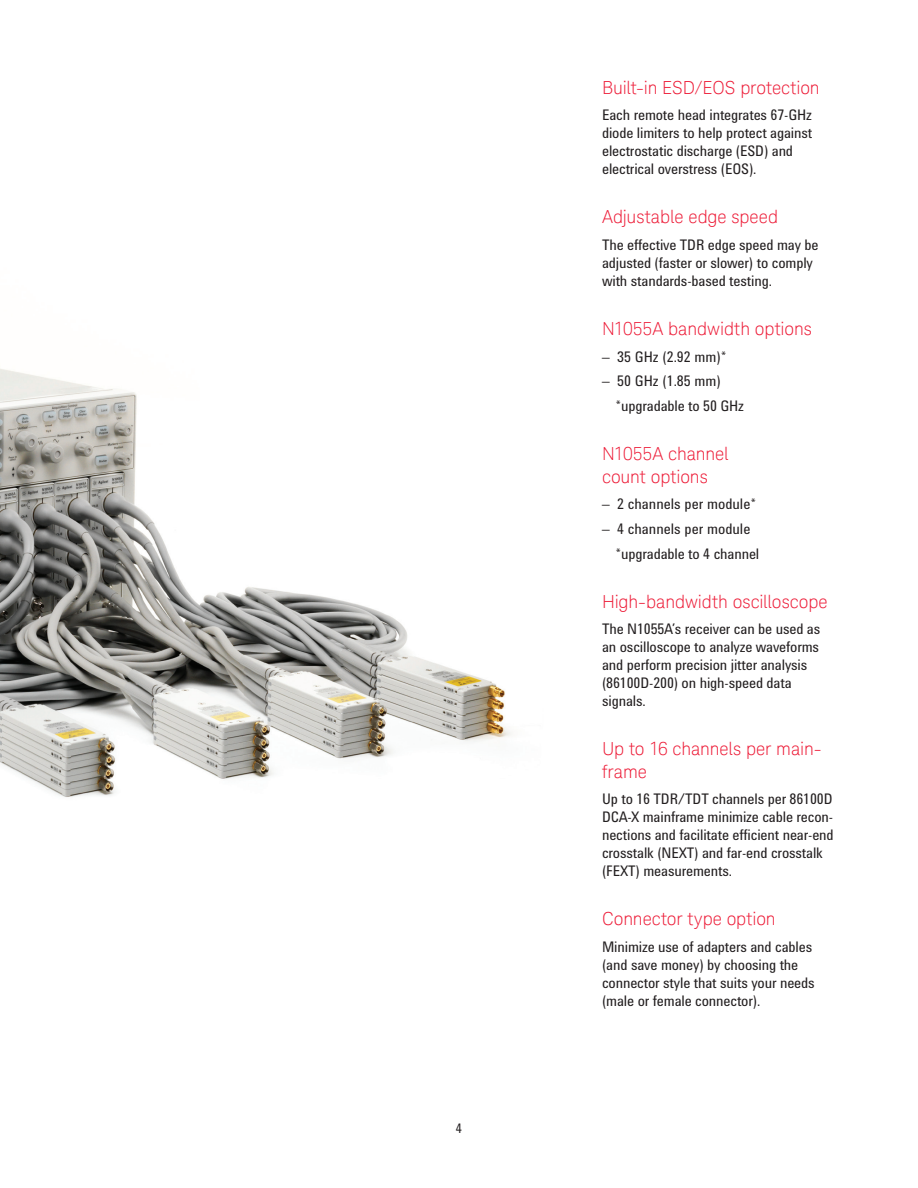
<style>
.page{position:relative;width:918px;height:1188px;background:#fff}
.page>*{position:absolute;margin:0;border:0;box-sizing:border-box;transform-origin:0 0}
.t1{font:300 18px/22.5px "Keysight Sans";letter-spacing:-.005em;color:#ed1a36}
.t2{font:15px/18px "Agilent Condensed CFF";letter-spacing:-.01em;color:#231f20}
.t3{font:13.5px "Agilent Condensed CFF";color:#231f20}
</style>
<div class="page">
<img style="left:0;top:368px;width:511px;height:429px">
<p class="t3" style="left:456px;top:1118px;width:8px">4</p>
<p class="t1" style="left:602px;top:76px;width:219px">Built-in ESD/EOS protection</p>
<p class="t2" style="left:602px;top:106px;width:212px">Each remote head integrates 67-GHz diode limiters to help protect against electrostatic discharge (ESD) and electrical overstress (EOS).</p>
<p class="t1" style="left:602px;top:206px;width:178px">Adjustable edge speed</p>
<p class="t2" style="left:602px;top:235px;width:218px">The effective TDR edge speed may be adjusted (faster or slower) to comply with standards-based testing.</p>
<p class="t1" style="left:602px;top:317px;width:211px">N1055A bandwidth options</p>
<p class="t2" style="left:602px;top:347px;width:126px">– 35 GHz (2.92 mm)*</p>
<p class="t2" style="left:616px;top:368px;width:130px;line-height:24.8px;text-indent:-13px">– 50 GHz (1.85 mm) *upgradable to 50 GHz</p>
<p class="t1" style="left:602px;top:442px;width:128px">N1055A channel count options</p>
<p class="t2" style="left:602px;top:494px;width:156px">– 2 channels per module*</p>
<p class="t2" style="left:616px;top:516px;width:145px;line-height:24.8px;text-indent:-13px">– 4 channels per module *upgradable to 4 channel</p>
<p class="t1" style="left:602px;top:590px;width:227px">High-bandwidth oscilloscope</p>
<p class="t2" style="left:602px;top:619px;width:220px">The N1055A’s receiver can be used as an oscilloscope to analyze waveforms and perform precision jitter analysis (86100D-200) on high-speed data signals.</p>
<p class="t1" style="left:602px;top:737px;width:221px">Up to 16 channels per main&shy;frame</p>
<p class="t2" style="left:602px;top:789px;width:233px">Up to 16 TDR/TDT channels per 86100D DCA-X mainframe minimize cable recon&shy;nections and facilitate efficient near-end crosstalk (NEXT) and far-end crosstalk (FEXT) measurements.</p>
<p class="t1" style="left:602px;top:907px;width:175px">Connector type option</p>
<p class="t2" style="left:602px;top:937px;width:214px">Minimize use of adapters and cables (and save money) by choosing the connector style that suits your needs (male or female connector).</p>
</div>
